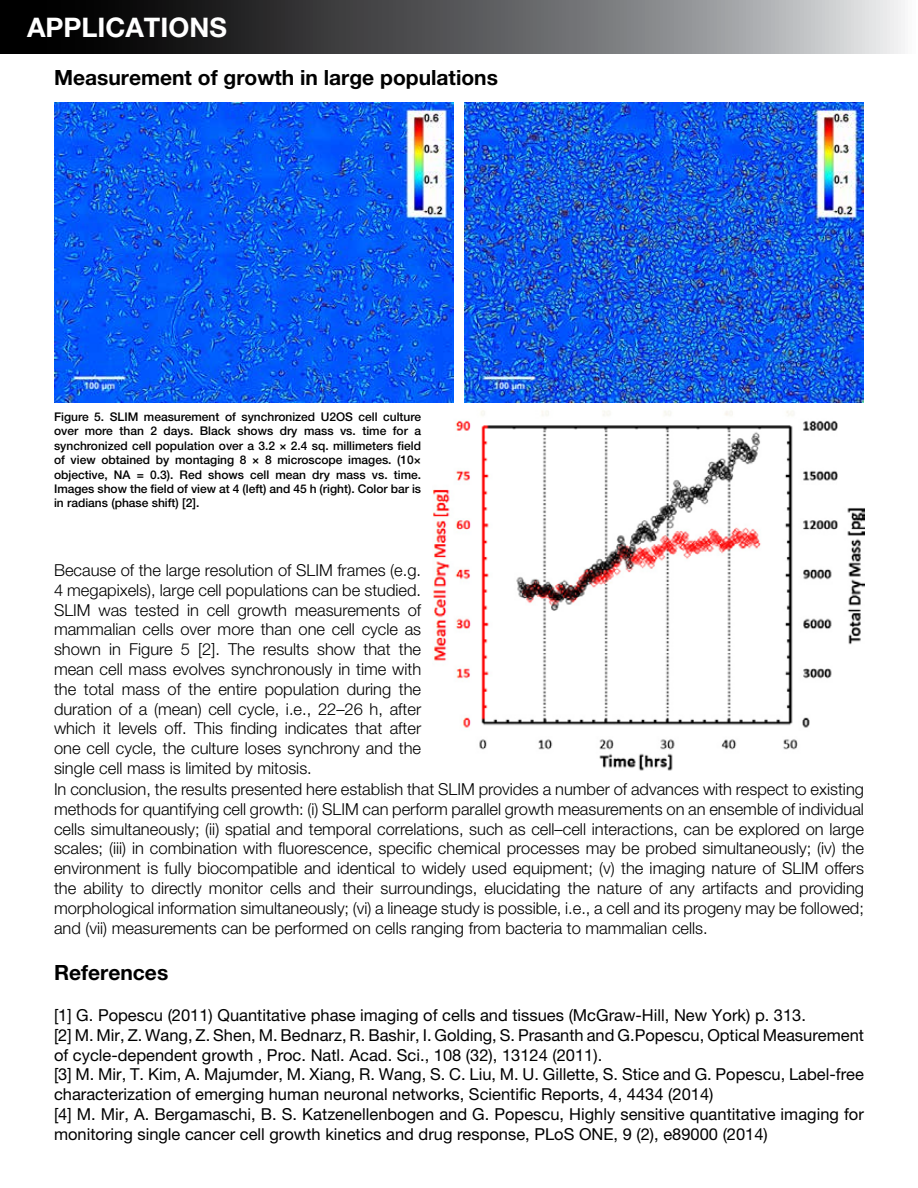
<style>
.page{position:relative;width:918px;height:1188px;background:#fff}
.page>*{position:absolute;margin:0;border:0;box-sizing:border-box;transform-origin:0 0}
.t1{font:700 27px "Helvetica Neue LT Pro";color:#fff}
.t2{font:700 21px "Helvetica Neue LT Pro";color:#000}
.t3{font:300 16.5px/19.8px "Helvetica Neue LT Pro";color:#000;text-align:justify}
.t4{font:16.5px/19.8px "Helvetica Neue LT Pro";color:#000}
.t5{font:500 12px/14.4px "Helvetica Neue LT Pro";color:#000;text-align:justify}
</style>
<div class="page">
<img style="left:54px;top:102px;width:400px;height:300px">
<img style="left:464px;top:102px;width:400px;height:300px">
<svg style="left:0;top:0;width:905px;height:54px;background:#5d5e5f"></svg>
<img style="left:433px;top:410px;width:431px;height:361px">
<h1 class="t1" style="left:27px;top:10px;width:201px">APPLICATIONS</h1>
<p class="t2" style="left:54px;top:64px;width:446px">Measurement of growth in large populations</p>
<p class="t5" style="left:54px;top:410px;width:369px">Figure 5. SLIM measurement of synchronized U2OS cell culture over more than 2 days. Black shows dry mass vs. time for a synchronized cell population over a 3.2 × 2.4 sq. millimeters field of view obtained by montaging 8 × 8 microscope images. (10× objective, NA = 0.3). Red shows cell mean dry mass vs. time.<br>Images show the field of view at 4 (left) and 45 h (right). Color bar is in radians (phase shift) [2].</p>
<p class="t3" style="left:54px;top:560px;width:369px">Because of the large resolution of SLIM frames (e.g.<br>4 megapixels), large cell populations can be studied.<br>SLIM was tested in cell growth measurements of mammalian cells over more than one cell cycle as shown in Figure 5 [2]. The results show that the mean cell mass evolves synchronously in time with the total mass of the entire population during the duration of a (mean) cell cycle, i.e., 22–26 h, after which it levels off. This finding indicates that after one cell cycle, the culture loses synchrony and the single cell mass is limited by mitosis.</p>
<p class="t3" style="left:54px;top:779px;width:812px">In conclusion, the results presented here establish that SLIM provides a number of advances with respect to existing methods for quantifying cell growth: (i) SLIM can perform parallel growth measurements on an ensemble of individual cells simultaneously; (ii) spatial and temporal correlations, such as cell–cell interactions, can be explored on large scales; (iii) in combination with fluorescence, specific chemical processes may be probed simultaneously; (iv) the environment is fully biocompatible and identical to widely used equipment; (v) the imaging nature of SLIM offers the ability to directly monitor cells and their surroundings, elucidating the nature of any artifacts and providing morphological information simultaneously; (vi) a lineage study is possible, i.e., a cell and its progeny may be followed; and (vii) measurements can be performed on cells ranging from bacteria to mammalian cells.</p>
<p class="t2" style="left:54px;top:959px;width:116px">References</p>
<p class="t4" style="left:54px;top:1005px;width:812px">[1] G. Popescu (2011) Quantitative phase imaging of cells and tissues (McGraw-Hill, New York) p. 313.<br>[2] M. Mir, Z. Wang, Z. Shen, M. Bednarz, R. Bashir, I. Golding, S. Prasanth and G.Popescu, Optical Measurement of cycle-dependent growth , Proc. Natl. Acad. Sci., 108 (32), 13124 (2011).<br>[3] M. Mir, T. Kim, A. Majumder, M. Xiang, R. Wang, S. C. Liu, M. U. Gillette, S. Stice and G. Popescu, Label-free characterization of emerging human neuronal networks, Scientific Reports, 4, 4434 (2014)<br>[4] M. Mir, A. Bergamaschi, B. S. Katzenellenbogen and G. Popescu, Highly sensitive quantitative imaging for monitoring single cancer cell growth kinetics and drug response, PLoS ONE, 9 (2), e89000 (2014)</p>
</div>
